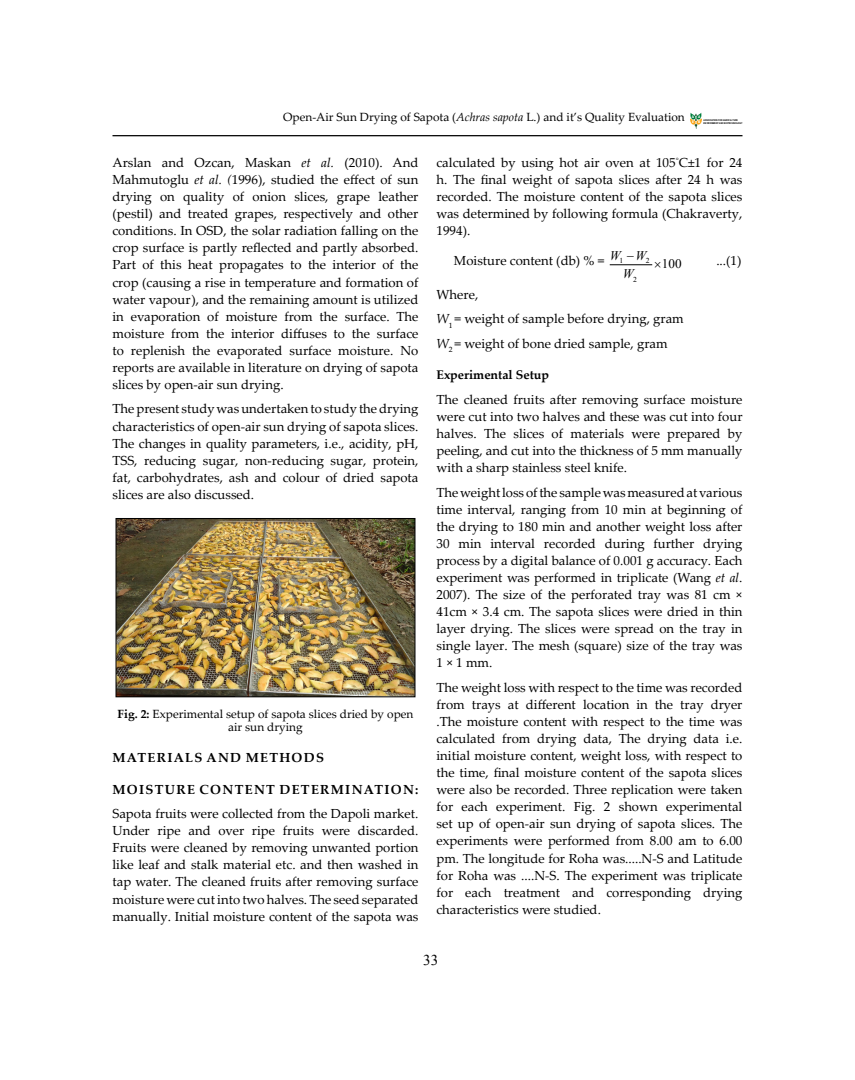
<style>
.page{position:relative;width:855px;height:1080px;background:#fff}
.page>*{position:absolute;margin:0;border:0;box-sizing:border-box;transform-origin:0 0}
.t1{font:15px "Times New Roman";color:#000}
.t2{font:13.12px/17px "Palatino Linotype";color:#000;text-align:justify}
.t3{font:700 13.12px "Palatino Linotype";letter-spacing:.1em;color:#000}
.t4{font:13.12px "Times New Roman";color:#000}
.t5{font:italic 13.12px/18.8px "Times New Roman";color:#000;text-align:center}
.t6{font:700 12.5px "Palatino Linotype";color:#000}
.t7{font:11.88px/13.1px "Palatino Linotype";color:#000;text-align:center}
.t8{font:7.62px "Times New Roman";color:#000}
.t9{font:3.75px/5.5px "Humanist 777 BT Black Condensed B";color:#fff}
.t10{font:700 2.5px/2.9px "Arial Narrow";color:#000}
.s1{font-style:italic}
.s2{font-weight:700}
</style>
<div class="page">
<hr style="left:112px;top:135px;width:630px;height:1px;background:#000">
<svg style="left:690px;top:113px;width:12px;height:16px"></svg>
<img style="left:118px;top:520px;width:295px;height:175px">
<div style="left:116px;top:518px;width:299px;height:179px;border:1px solid #000"></div>
<hr style="left:610px;top:264px;width:42px;height:1px;background:#000">
<p class="t7" style="left:283px;top:110px;width:403px">Open-Air Sun Drying of Sapota (<span class="s1">Achras sapota</span> L.) and it’s Quality Evaluation</p>
<p class="t9" style="left:692px;top:114px;width:10px">A A<br>E B</p>
<p class="t10" style="left:704px;top:118px;width:41px">ASSOCIATION FOR AGRICULTURE<br>ENVIRONMENT AND BIOTECHNOLOGY</p>
<p class="t2" style="left:112px;top:154px;width:308px">Arslan and Ozcan, Maskan <span class="s1">et al.</span> (2010). And Mahmutoglu <span class="s1">et al. (</span>1996), studied the effect of sun drying on quality of onion slices, grape leather (pestil) and treated grapes, respectively and other conditions. In OSD, the solar radiation falling on the crop surface is partly reflected and partly absorbed.<br>Part of this heat propagates to the interior of the crop (causing a rise in temperature and formation of water vapour), and the remaining amount is utilized in evaporation of moisture from the surface. The moisture from the interior diffuses to the surface to replenish the evaporated surface moisture. No reports are available in literature on drying of sapota slices by open-air sun drying.</p>
<p class="t2" style="left:112px;top:400px;width:307px">The present study was undertaken to study the drying characteristics of open-air sun drying of sapota slices.<br>The changes in quality parameters, i.e., acidity, pH, TSS, reducing sugar, non-reducing sugar, protein, fat, carbohydrates, ash and colour of dried sapota slices are also discussed.</p>
<p class="t7" style="left:118px;top:707px;width:297px"><span class="s2">FIG. 2:</span> Experimental setup of sapota slices dried by open air sun drying</p>
<p class="t3" style="left:112px;top:748px;width:213px">MATERIALS AND METHOD S</p>
<p class="t3" style="left:112px;top:780px;width:308px">MOI STURE CO NTENT DETERMINATIO N:</p>
<p class="t2" style="left:112px;top:805px;width:308px">Sapota fruits were collected from the Dapoli market.<br>Under ripe and over ripe fruits were discarded.<br>Fruits were cleaned by removing unwanted portion like leaf and stalk material etc. and then washed in tap water. The cleaned fruits after removing surface moisture were cut into two halves. The seed separated manually. Initial moisture content of the sapota was</p>
<p class="t2" style="left:436px;top:154px;width:308px">calculated by using hot air oven at 105<sup>°</sup>C±1 for 24 h. The final weight of sapota slices after 24 h was recorded. The moisture content of the sapota slices was determined by following formula (Chakraverty, 1994).</p>
<p class="t2" style="left:454px;top:251px;width:171px">Moisture content (db) % = <sup>1</sup></p>
<p class="t8" style="left:646px;top:255px;width:5px">2</p>
<p class="t8" style="left:633px;top:274px;width:5px">2</p>
<p class="t5" style="left:610px;top:246px;width:38px">W W<br>W</p>
<p class="t2" style="left:716px;top:251px;width:27px">...(1)</p>
<p class="t2" style="left:436px;top:282px;width:249px;line-height:24.5px;text-align:left">Where,<br><span class="s1">W</span><sub>1</sub> = weight of sample before drying, gram<br><span class="s1">W</span><sub>2</sub> = weight of bone dried sample, gram</p>
<p class="t6" style="left:437px;top:366px;width:114px">EXPERIMENTAL SETUP</p>
<p class="t2" style="left:437px;top:390px;width:308px">The cleaned fruits after removing surface moisture were cut into two halves and these was cut into four halves. The slices of materials were prepared by peeling, and cut into the thickness of 5 mm manually with a sharp stainless steel knife.</p>
<p class="t2" style="left:437px;top:483px;width:308px">The weight loss of the sample was measured at various time interval, ranging from 10 min at beginning of the drying to 180 min and another weight loss after 30 min interval recorded during further drying process by a digital balance of 0.001 g accuracy. Each experiment was performed in triplicate (Wang <span class="s1">et al</span>.<br>2007). The size of the perforated tray was 81 cm × 41cm × 3.4 cm. The sapota slices were dried in thin layer drying. The slices were spread on the tray in single layer. The mesh (square) size of the tray was 1 × 1 mm.</p>
<p class="t2" style="left:437px;top:678px;width:308px">The weight loss with respect to the time was recorded from trays at different location in the tray dryer .The moisture content with respect to the time was calculated from drying data, The drying data i.e. initial moisture content, weight loss, with respect to the time, final moisture content of the sapota slices were also be recorded. Three replication were taken for each experiment. Fig. 2 shown experimental set up of open-air sun drying of sapota slices. The experiments were performed from 8.00 am to 6.00 pm. The longitude for Roha was.....N-S and Latitude for Roha was ....N-S. The experiment was triplicate for each treatment and corresponding drying characteristics were studied.</p>
<p class="t4" style="left:662px;top:255px;width:21px">100</p>
<p class="t1" style="left:423px;top:950px;width:16px">33</p>
</div>
